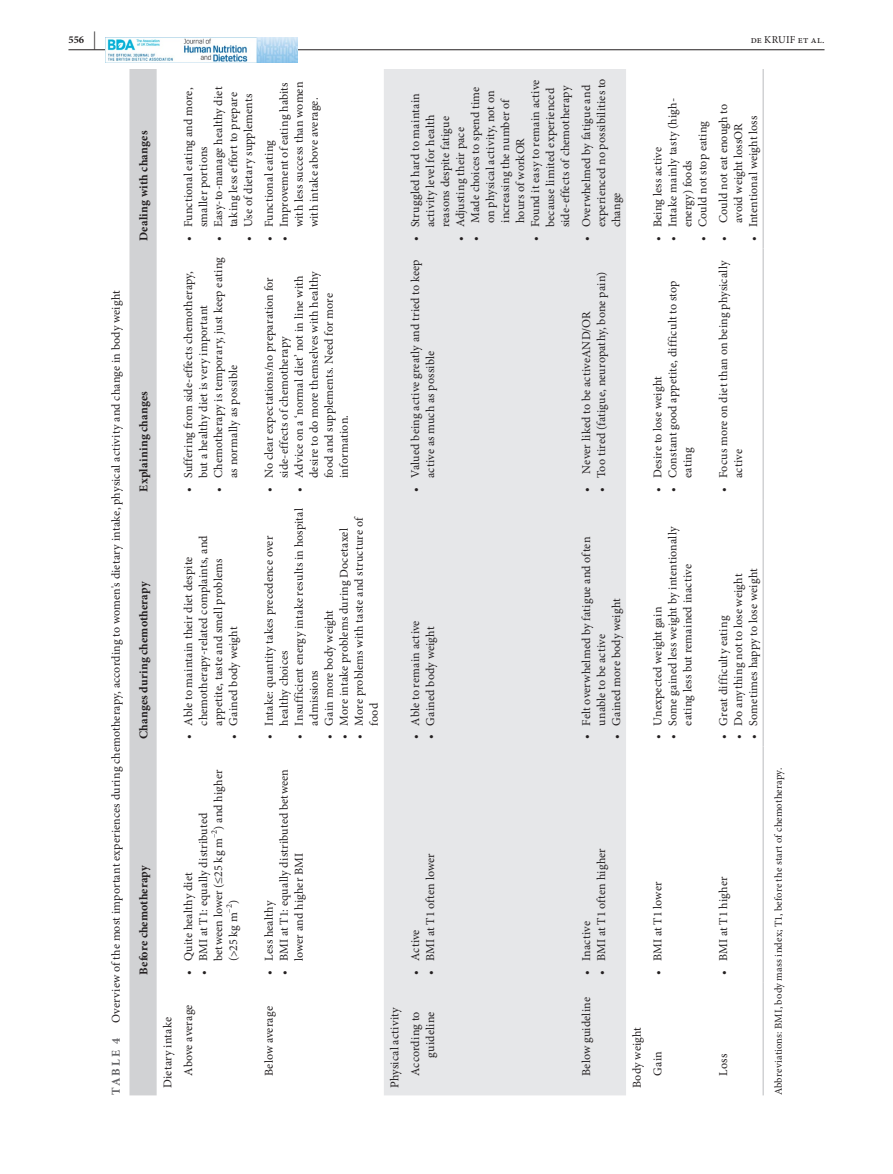
<style>
.page{position:relative;width:893px;height:1174px;background:#fff}
.page>*{position:absolute;margin:0;border:0;box-sizing:border-box;transform-origin:0 0}
.t1{font:12px/15px "Minion Pro";letter-spacing:.01em;color:#231f20}
.t2{font:700 12px "Minion Pro";letter-spacing:.01em;color:#231f20}
.t3{font:700 12px "Minion Pro";letter-spacing:.165em;color:#636366}
.t4{font:10.5px "Minion Pro";letter-spacing:.015em;color:#231f20}
.t5{font:700 10.5px "Minion Pro";color:#231f20}
.t6{font:8.4px "Minion Pro";color:#231f20}
.s1{font-size:18px}
</style>
<div class="page">
<hr style="left:68px;top:49px;width:756px;height:1px;background:#231f20">
<img style="left:106px;top:37px;width:191px;height:25px">
<svg style="left:129px;top:69px;width:28px;height:1026px"></svg>
<div style="left:384px;top:69px;width:242px;height:1026px;background:#e6e7e9"></div>
<hr style="left:762px;top:982px;width:2px;height:113px;background:#d1d2d4">
<hr style="left:762px;top:746px;width:2px;height:236px;background:#d1d2d4">
<hr style="left:762px;top:499px;width:2px;height:247px;background:#d1d2d4">
<hr style="left:762px;top:248px;width:2px;height:251px;background:#d1d2d4">
<hr style="left:762px;top:69px;width:2px;height:179px;background:#d1d2d4">
<p class="t5" style="left:68px;top:33px;width:29px">556 <span class="s1">|</span></p>
<p class="t4" style="left:751px;top:33px;width:75px">de KRUIF et al.</p>
<p class="t1" style="left:109px;top:1022px;width:734px;rotate:-90deg">Overview of the most important experiences during chemotherapy, according to women's dietary intake, physical activity and change in body weight</p>
<p class="t3" style="left:109px;top:1095px;width:59px;rotate:-90deg">TABLE 4</p>
<p class="t2" style="left:136px;top:241px;width:112px;rotate:-90deg">Dealing with changes</p>
<p class="t2" style="left:136px;top:491px;width:102px;rotate:-90deg">Explaining changes</p>
<p class="t2" style="left:136px;top:739px;width:159px;rotate:-90deg">Changes during chemotherapy</p>
<p class="t2" style="left:136px;top:974px;width:111px;rotate:-90deg">Before chemotherapy</p>
<p class="t1" style="left:181px;top:227px;width:141px;text-indent:-14px;rotate:-90deg">• Functional eating and more, smaller portions</p>
<p class="t1" style="left:211px;top:227px;width:142px;text-indent:-14px;rotate:-90deg">• Easy-to-manage healthy diet taking less effort to prepare</p>
<p class="t1" style="left:241px;top:241px;width:148px;rotate:-90deg">• Use of dietary supplements</p>
<p class="t1" style="left:211px;top:478px;width:222px;text-indent:-14px;rotate:-90deg">• Chemotherapy is temporary, just keep eating as normally as possible</p>
<p class="t1" style="left:181px;top:478px;width:209px;text-indent:-14px;rotate:-90deg">• Suffering from side-effects chemotherapy, but a healthy diet is very important</p>
<p class="t1" style="left:181px;top:725px;width:191px;text-indent:-14px;rotate:-90deg">• Able to maintain their diet despite chemotherapy-related complaints, and appetite, taste and smell problems</p>
<p class="t1" style="left:226px;top:739px;width:114px;rotate:-90deg">• Gained body weight</p>
<p class="t1" style="left:277px;top:227px;width:147px;text-align:justify;text-indent:-14px;rotate:-90deg">• Improvement of eating habits with less success than women with intake above average.</p>
<p class="t1" style="left:262px;top:241px;width:102px;rotate:-90deg">• Functional eating</p>
<p class="t1" style="left:262px;top:478px;width:202px;text-indent:-14px;rotate:-90deg">• No clear expectations/no preparation for side-effects of chemotherapy</p>
<p class="t1" style="left:292px;top:478px;width:208px;text-indent:-14px;rotate:-90deg">• Advice on a ‘normal diet’ not in line with desire to do more themselves with healthy food and supplements. Need for more information.</p>
<p class="t1" style="left:292px;top:725px;width:219px;text-indent:-14px;rotate:-90deg">• Insufficient energy intake results in hospital admissions</p>
<p class="t1" style="left:337px;top:739px;width:212px;rotate:-90deg">• More intake problems during Docetaxel</p>
<p class="t1" style="left:352px;top:725px;width:210px;text-indent:-14px;rotate:-90deg">• More problems with taste and structure of food</p>
<p class="t1" style="left:262px;top:725px;width:191px;text-indent:-14px;rotate:-90deg">• Intake: quantity takes precedence over healthy choices</p>
<p class="t1" style="left:322px;top:739px;width:131px;rotate:-90deg">• Gain more body weight</p>
<p class="t1" style="left:468px;top:223px;width:138px;text-indent:-18px;rotate:-90deg">• Made choices to spend time on physical activity, not on increasing the number of hours of workOR</p>
<p class="t1" style="left:528px;top:227px;width:149px;text-indent:-14px;rotate:-90deg">• Found it easy to remain active because limited experienced side-effects of chemotherapy</p>
<p class="t1" style="left:408px;top:227px;width:136px;text-indent:-14px;rotate:-90deg">• Struggled hard to maintain activity level for health reasons despite fatigue</p>
<p class="t1" style="left:453px;top:241px;width:115px;rotate:-90deg">• Adjusting their pace</p>
<p class="t1" style="left:408px;top:478px;width:220px;text-indent:-14px;rotate:-90deg">• Valued being active greatly and tried to keep active as much as possible</p>
<p class="t1" style="left:579px;top:227px;width:150px;text-indent:-14px;rotate:-90deg">• Overwhelmed by fatigue and experienced no possibilities to change</p>
<p class="t1" style="left:594px;top:491px;width:221px;rotate:-90deg">• Too tired (fatigue, neuropathy, bone pain)</p>
<p class="t1" style="left:579px;top:491px;width:182px;rotate:-90deg">• Never liked to be activeAND/OR</p>
<p class="t1" style="left:408px;top:739px;width:120px;rotate:-90deg">• Able to remain active</p>
<p class="t1" style="left:423px;top:739px;width:114px;rotate:-90deg">• Gained body weight</p>
<p class="t1" style="left:579px;top:725px;width:190px;text-indent:-14px;rotate:-90deg">• Felt overwhelmed by fatigue and often unable to be active</p>
<p class="t1" style="left:609px;top:739px;width:142px;rotate:-90deg">• Gained more body weight</p>
<p class="t1" style="left:666px;top:227px;width:131px;text-indent:-14px;rotate:-90deg">• Intake mainly tasty (high&shy;energy) foods</p>
<p class="t1" style="left:696px;top:241px;width:121px;rotate:-90deg">• Could not stop eating</p>
<p class="t1" style="left:651px;top:241px;width:95px;rotate:-90deg">• Being less active</p>
<p class="t1" style="left:666px;top:478px;width:199px;text-indent:-14px;rotate:-90deg">• Constant good appetite, difficult to stop eating</p>
<p class="t1" style="left:651px;top:491px;width:117px;rotate:-90deg">• Desire to lose weight</p>
<p class="t1" style="left:716px;top:241px;width:138px;text-align:center;rotate:-90deg">• Could not eat enough to avoid weight lossOR</p>
<p class="t1" style="left:746px;top:241px;width:127px;rotate:-90deg">• Intentional weight loss</p>
<p class="t1" style="left:716px;top:478px;width:219px;text-indent:-14px;rotate:-90deg">• Focus more on diet than on being physically active</p>
<p class="t1" style="left:666px;top:725px;width:201px;text-indent:-14px;rotate:-90deg">• Some gained less weight by intentionally eating less but remained inactive</p>
<p class="t1" style="left:651px;top:739px;width:134px;rotate:-90deg">• Unexpected weight gain</p>
<p class="t1" style="left:731px;top:739px;width:167px;rotate:-90deg">• Do anything not to lose weight</p>
<p class="t1" style="left:746px;top:739px;width:172px;rotate:-90deg">• Sometimes happy to lose weight</p>
<p class="t1" style="left:716px;top:739px;width:125px;rotate:-90deg">• Great difficulty eating</p>
<p class="t1" style="left:211px;top:830px;width:62px;rotate:-90deg">) and higher</p>
<p class="t1" style="left:196px;top:961px;width:150px;text-indent:-14px;rotate:-90deg">• BMI at T1: equally distributed between lower (≤25 kg m</p>
<p class="t6" style="left:209px;top:838px;width:10px;rotate:-90deg">–2</p>
<p class="t1" style="left:181px;top:974px;width:104px;rotate:-90deg">• Quite healthy diet</p>
<p class="t1" style="left:226px;top:904px;width:6px;rotate:-90deg">)</p>
<p class="t6" style="left:224px;top:912px;width:10px;rotate:-90deg">–2</p>
<p class="t1" style="left:226px;top:961px;width:50px;rotate:-90deg">(&gt;25 kg m</p>
<p class="t1" style="left:158px;top:1075px;width:73px;line-height:20.7px;text-indent:-12px;rotate:-90deg">Dietary intake<br>Above average</p>
<p class="t1" style="left:277px;top:961px;width:193px;text-indent:-14px;rotate:-90deg">• BMI at T1: equally distributed between lower and higher BMI</p>
<p class="t1" style="left:262px;top:974px;width:76px;rotate:-90deg">• Less healthy</p>
<p class="t1" style="left:262px;top:1075px;width:71px;rotate:-90deg">Below average</p>
<p class="t1" style="left:423px;top:974px;width:123px;rotate:-90deg">• BMI at T1 often lower</p>
<p class="t1" style="left:408px;top:974px;width:47px;rotate:-90deg">• Active</p>
<p class="t1" style="left:385px;top:1075px;width:70px;line-height:20.7px;text-indent:-12px;rotate:-90deg">Physical activity<br>According to</p>
<p class="t1" style="left:423px;top:1057px;width:48px;rotate:-90deg">guideline</p>
<p class="t1" style="left:594px;top:974px;width:128px;rotate:-90deg">• BMI at T1 often higher</p>
<p class="t1" style="left:579px;top:974px;width:55px;rotate:-90deg">• Inactive</p>
<p class="t1" style="left:579px;top:1075px;width:80px;rotate:-90deg">Below guideline</p>
<p class="t1" style="left:651px;top:974px;width:94px;rotate:-90deg">• BMI at T1 lower</p>
<p class="t1" style="left:627px;top:1075px;width:51px;line-height:20.7px;text-indent:-12px;rotate:-90deg">Body weight<br>Gain</p>
<p class="t1" style="left:716px;top:974px;width:99px;rotate:-90deg">• BMI at T1 higher</p>
<p class="t1" style="left:716px;top:1075px;width:24px;rotate:-90deg">Loss</p>
<p class="t4" style="left:772px;top:1095px;width:329px;rotate:-90deg">Abbreviations: BMI, body mass index; T1, before the start of chemotherapy.</p>
</div>
